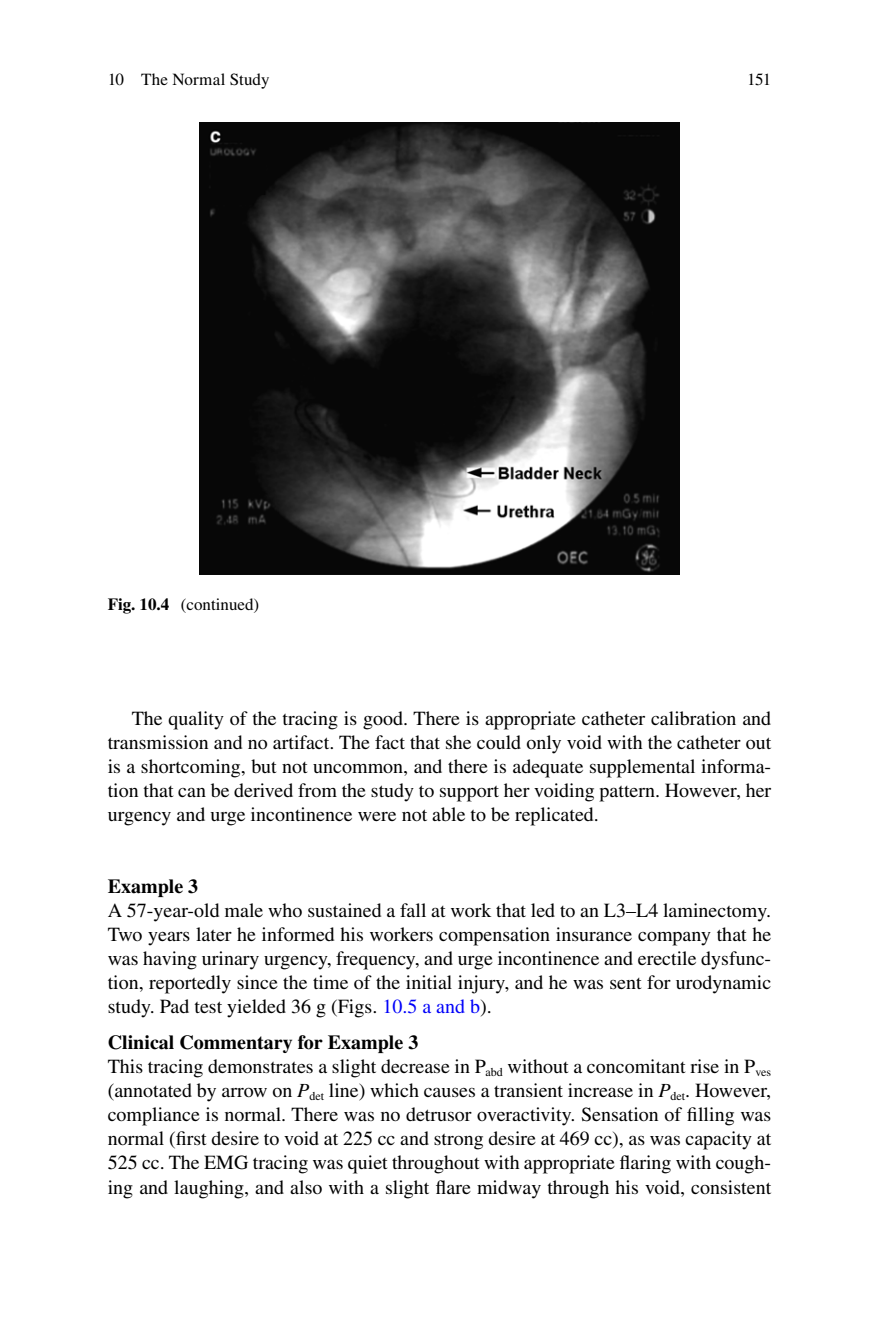
<style>
.page{position:relative;width:879px;height:1333px;background:#fff}
.page>*{position:absolute;margin:0;border:0;box-sizing:border-box;transform-origin:0 0}
.t1{font:20px/24px "Qqlpxs Mgmsth Times";color:#000;text-align:justify}
.t2{font:700 20px "Jhtbqf Gbqvgn Times";color:#000}
.t3{font:17px "Qqlpxs Mgmsth Times";color:#000}
.s1{font-family:"Jhtbqf Gbqvgn Times";font-weight:700}
.s2{color:#0000fa}
.s3{font-family:"Ygwqrd Cdygfl Times";font-style:italic}
</style>
<div class="page">
<img style="left:199px;top:122px;width:480px;height:452px">
<p class="t3" style="left:108px;top:73px;width:163px">10 The Normal Study</p>
<p class="t3" style="left:108px;top:598px;width:153px"><span class="s1">Fig. 10.4</span> (continued)</p>
<p class="t3" style="left:747px;top:73px;width:26px">151</p>
<p class="t1" style="left:108px;top:708px;width:665px;text-indent:24px">The quality of the tracing is good. There is appropriate catheter calibration and transmission and no artifact. The fact that she could only void with the catheter out is a shortcoming, but not uncommon, and there is adequate supplemental informa&shy;tion that can be derived from the study to support her voiding pattern. However, her urgency and urge incontinence were not able to be replicated.</p>
<p class="t2" style="left:108px;top:879px;width:92px">Example 3</p>
<p class="t1" style="left:108px;top:900px;width:665px">A 57-year-old male who sustained a fall at work that led to an L3–L4 laminectomy.<br>Two years later he informed his workers compensation insurance company that he was having urinary urgency, frequency, and urge incontinence and erectile dysfunc&shy;tion, reportedly since the time of the initial injury, and he was sent for urodynamic study. Pad test yielded 36 g (Figs. <span class="s2">10.5 a and b</span> ).</p>
<p class="t2" style="left:108px;top:1035px;width:312px">Clinical Commentary for Example 3</p>
<p class="t1" style="left:108px;top:1056px;width:665px">This tracing demonstrates a slight decrease in P <sub>abd</sub> without a concomitant rise in P <sub>ves </sub>(annotated by arrow on <span class="s3">P</span><sub>det</sub> line) which causes a transient increase in <span class="s3">P</span><sub>det</sub> . However, compliance is normal. There was no detrusor overactivity. Sensation of filling was normal (first desire to void at 225 cc and strong desire at 469 cc), as was capacity at 525 cc. The EMG tracing was quiet throughout with appropriate flaring with cough&shy;ing and laughing, and also with a slight flare midway through his void, consistent</p>
</div>
